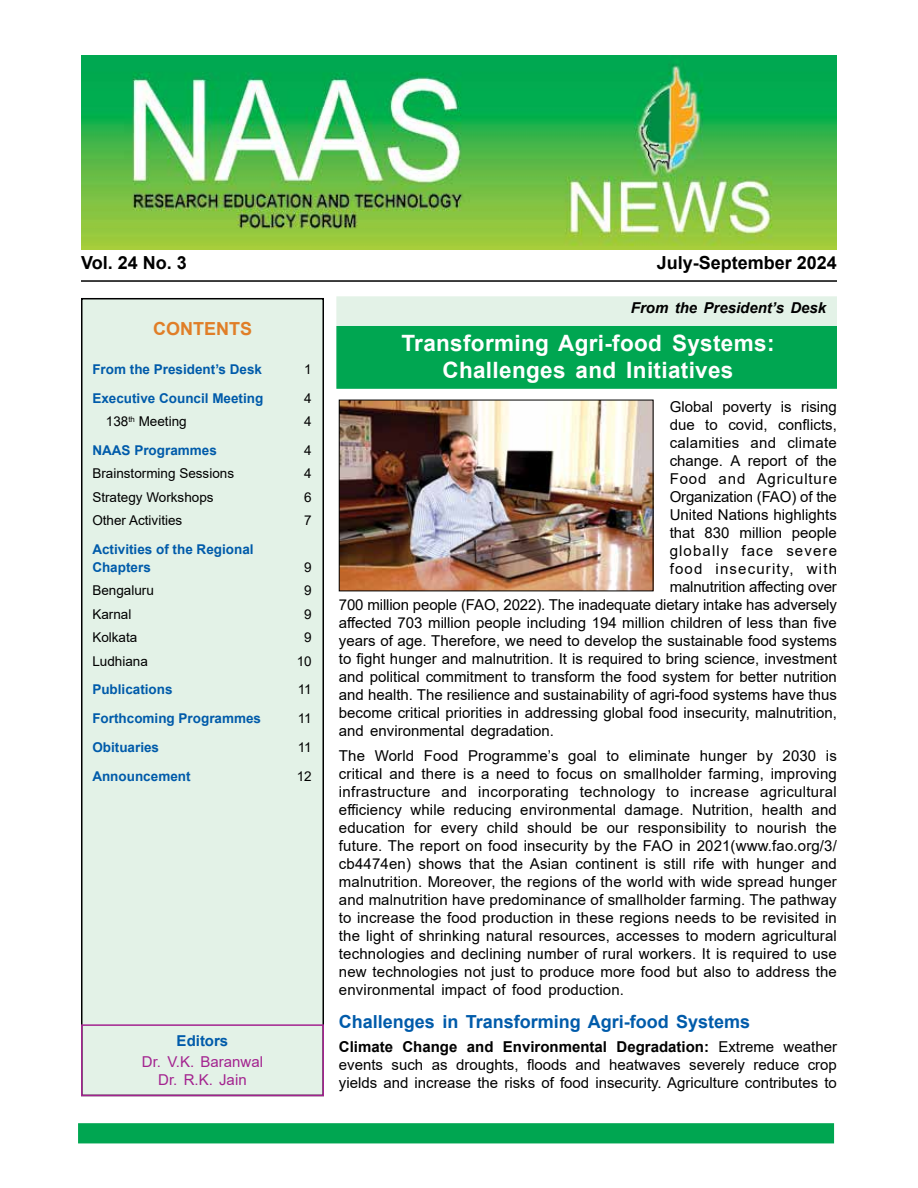
<style>
.page{position:relative;width:918px;height:1188px;background:#fff}
.page>*{position:absolute;margin:0;border:0;box-sizing:border-box;transform-origin:0 0}
.t1{font:700 22.5px/27px "Arial";letter-spacing:.015em;color:#fff;text-align:center}
.t2{font:700 18px "Arial";color:#005baa}
.t3{font:700 18px "Arial";color:#000}
.t4{font:700 18px "Arial";color:#e07e27}
.t5{font:15px/18px "Arial";color:#000;text-align:justify}
.t6{font:15px/18px "Arial";color:#a3238f;text-align:center}
.t7{font:italic 700 15px "Arial";color:#000}
.t8{font:15px "Arial";letter-spacing:.025em;color:#000}
.t9{font:15px "Arial";letter-spacing:.08em;color:#000}
.t10{font:15px "Arial";letter-spacing:.06em;color:#000}
.t11{font:15px "Arial";letter-spacing:.075em;color:#000}
.t12{font:700 15px "Arial";color:#005baa}
.t13{font:700 13.5px/18px "Arial";color:#005baa}
.t14{font:13.5px "Arial";color:#000}
.s1{font-weight:700}
</style>
<div class="page">
<div style="left:336px;top:326px;width:501px;height:63px;background:#00a651;border:2px solid #00a651"></div>
<div style="left:336px;top:296px;width:501px;height:29px;background:#e3f2e7"></div>
<div style="left:78px;top:1123px;width:756px;height:20px;background:#00a651;border:2px solid #00a651"></div>
<img style="left:81px;top:55px;width:756px;height:194px">
<div style="left:82px;top:299px;width:241px;height:796px;background:#e3f2e7"></div>
<div style="left:81px;top:298px;width:243px;height:798px;border:2px solid #000"></div>
<hr style="left:81px;top:280px;width:756px;height:2px;background:#000">
<img style="left:341px;top:402px;width:310px;height:187px">
<div style="left:81px;top:1024px;width:243px;height:72px;border:2px solid #a3238f"></div>
<p class="t3" style="left:81px;top:250px;width:107px">Vol. 24 No. 3</p>
<p class="t3" style="left:657px;top:250px;width:182px">July-September 2024</p>
<p class="t4" style="left:153px;top:316px;width:100px">CONTENTS</p>
<p class="t13" style="left:92px;top:360px;width:171px">From the President’s Desk</p>
<p class="t14" style="left:304px;top:360px;width:9px">1</p>
<p class="t13" style="left:92px;top:389px;width:173px">Executive Council Meeting</p>
<p class="t14" style="left:304px;top:389px;width:9px">4</p>
<p class="t14" style="left:106px;top:412px;width:82px">138<sup>th</sup> Meeting</p>
<p class="t14" style="left:304px;top:412px;width:9px">4</p>
<p class="t13" style="left:92px;top:441px;width:126px">NAAS Programmes</p>
<p class="t14" style="left:304px;top:441px;width:9px">4</p>
<p class="t14" style="left:92px;top:464px;width:143px">Brainstorming Sessions</p>
<p class="t14" style="left:304px;top:464px;width:9px">4</p>
<p class="t14" style="left:92px;top:488px;width:123px">Strategy Workshops</p>
<p class="t14" style="left:304px;top:488px;width:9px">6</p>
<p class="t14" style="left:92px;top:511px;width:92px">Other Activities</p>
<p class="t14" style="left:304px;top:511px;width:9px">7</p>
<p class="t13" style="left:92px;top:540px;width:163px">Activities of the Regional<br>Chapters</p>
<p class="t14" style="left:304px;top:558px;width:9px">9</p>
<p class="t14" style="left:92px;top:581px;width:63px">Bengaluru</p>
<p class="t14" style="left:304px;top:581px;width:9px">9</p>
<p class="t14" style="left:92px;top:605px;width:41px">Karnal</p>
<p class="t14" style="left:304px;top:605px;width:9px">9</p>
<p class="t14" style="left:92px;top:628px;width:47px">Kolkata</p>
<p class="t14" style="left:304px;top:628px;width:9px">9</p>
<p class="t14" style="left:92px;top:652px;width:57px">Ludhiana</p>
<p class="t14" style="left:297px;top:652px;width:17px">10</p>
<p class="t13" style="left:92px;top:681px;width:82px">Publications</p>
<p class="t14" style="left:298px;top:680px;width:16px">11</p>
<p class="t13" style="left:92px;top:710px;width:170px">Forthcoming Programmes</p>
<p class="t14" style="left:298px;top:709px;width:16px">11</p>
<p class="t13" style="left:92px;top:738px;width:68px">Obituaries</p>
<p class="t14" style="left:298px;top:738px;width:16px">11</p>
<p class="t13" style="left:92px;top:767px;width:100px">Announcement</p>
<p class="t14" style="left:297px;top:767px;width:17px">12</p>
<p class="t12" style="left:177px;top:1030px;width:53px">Editors</p>
<p class="t6" style="left:142px;top:1053px;width:123px">Dr. V.K. Baranwal<br>Dr. R.K. Jain</p>
<p class="t7" style="left:631px;top:298px;width:197px">From the President’s Desk</p>
<h1 class="t1" style="left:401px;top:330px;width:375px">Transforming Agri-food Systems:<br>Challenges and Initiatives</h1>
<p class="t5" style="left:670px;top:398px;width:169px">Global poverty is rising</p>
<p class="t5" style="left:670px;top:416px;width:169px">due to covid, conflicts,</p>
<p class="t8" style="left:670px;top:432px;width:169px">calamities and climate</p>
<p class="t5" style="left:670px;top:452px;width:169px">change. A report of the</p>
<p class="t10" style="left:670px;top:468px;width:169px">Food and Agriculture</p>
<p class="t5" style="left:670px;top:488px;width:169px">Organization (FAO) of the</p>
<p class="t5" style="left:670px;top:506px;width:169px">United Nations highlights</p>
<p class="t5" style="left:670px;top:524px;width:169px">that 830 million people</p>
<p class="t11" style="left:670px;top:540px;width:169px">globally face severe</p>
<p class="t9" style="left:670px;top:558px;width:169px">food insecurity, with</p>
<p class="t5" style="left:670px;top:578px;width:169px">malnutrition affecting over</p>
<p class="t5" style="left:339px;top:596px;width:500px">700 million people (FAO, 2022). The inadequate dietary intake has adversely</p>
<p class="t5" style="left:339px;top:614px;width:500px">affected 703 million people including 194 million children of less than five</p>
<p class="t5" style="left:339px;top:632px;width:500px">years of age. Therefore, we need to develop the sustainable food systems</p>
<p class="t5" style="left:339px;top:650px;width:500px">to fight hunger and malnutrition. It is required to bring science, investment</p>
<p class="t5" style="left:339px;top:668px;width:500px">and political commitment to transform the food system for better nutrition</p>
<p class="t5" style="left:339px;top:686px;width:499px">and health. The resilience and sustainability of agri-food systems have thus</p>
<p class="t5" style="left:339px;top:704px;width:500px">become critical priorities in addressing global food insecurity, malnutrition,</p>
<p class="t5" style="left:339px;top:722px;width:217px">and environmental degradation.</p>
<p class="t5" style="left:339px;top:746px;width:500px">The World Food Programme’s goal to eliminate hunger by 2030 is critical and there is a need to focus on smallholder farming, improving infrastructure and incorporating technology to increase agricultural efficiency while reducing environmental damage. Nutrition, health and education for every child should be our responsibility to nourish the future. The report on food insecurity by the FAO in 2021(www.fao.org/3/ cb4474en) shows that the Asian continent is still rife with hunger and malnutrition. Moreover, the regions of the world with wide spread hunger and malnutrition have predominance of smallholder farming. The pathway to increase the food production in these regions needs to be revisited in the light of shrinking natural resources, accesses to modern agricultural technologies and declining number of rural workers. It is required to use new technologies not just to produce more food but also to address the environmental impact of food production.</p>
<p class="t2" style="left:339px;top:1009px;width:413px">Challenges in Transforming Agri-food Systems</p>
<p class="t5" style="left:339px;top:1038px;width:500px"><span class="s1">Climate Change and Environmental Degradation:</span> Extreme weather events such as droughts, floods and heatwaves severely reduce crop yields and increase the risks of food insecurity. Agriculture contributes to</p>
</div>
